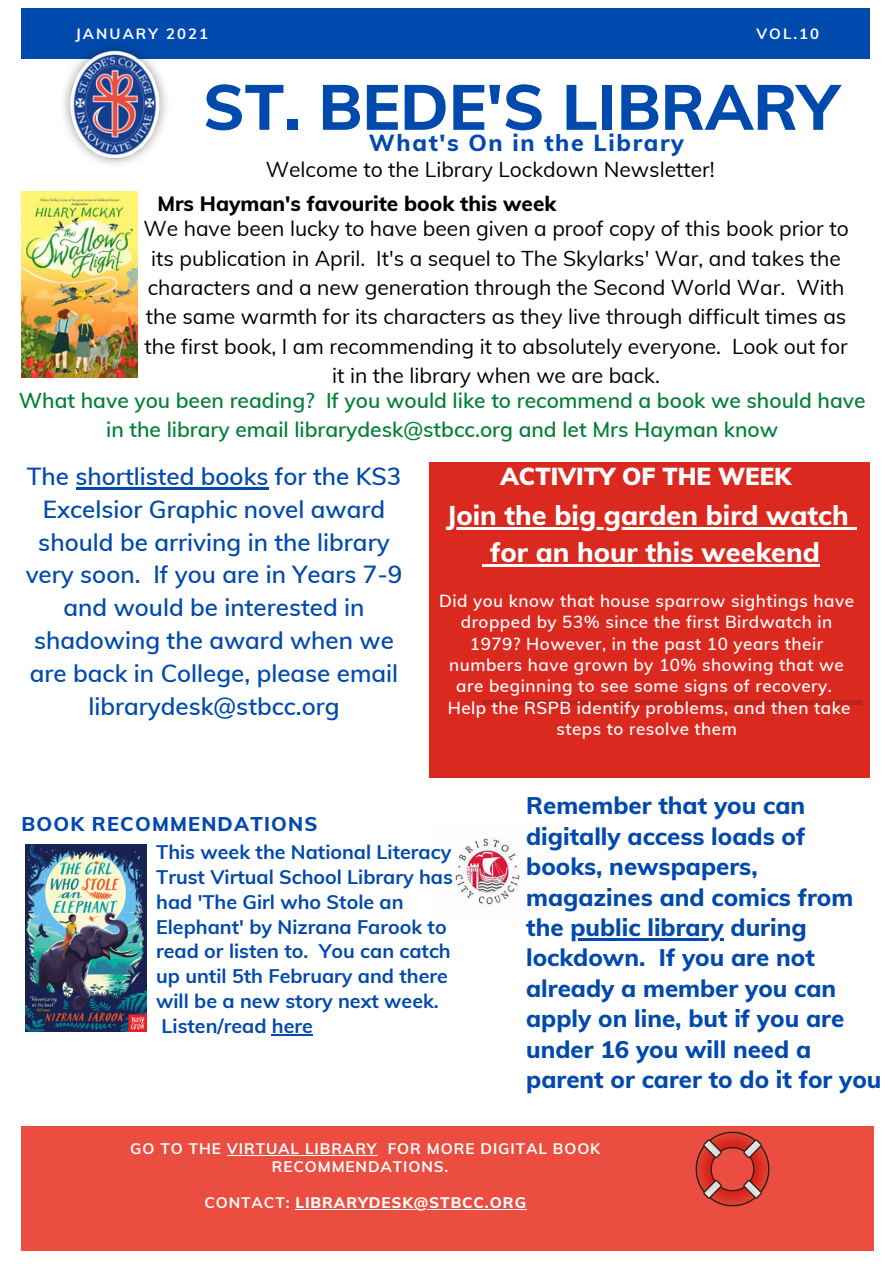
<style>
.page{position:relative;width:894px;height:1264px;background:#fff}
.page>*{position:absolute;margin:0;border:0;box-sizing:border-box;transform-origin:0 0}
.t1{font:800 63px "Muli";color:#004aad}
.t2{font:800 27.15px/37.2px "Muli";color:#fff;text-align:center}
.t3{font:600 24.15px/32.8px "Muli";color:#004aad;text-align:center}
.t4{font:800 24px/30.5px "Muli";color:#004aad}
.t5{font:900 24px "Muli";color:#fff}
.t6{font:800 23.25px "Muli";letter-spacing:.07em;color:#004aad}
.t7{font:21px/29.2px "Muli";color:#000;text-align:center}
.t8{font:600 21px/29.2px "Muli";color:#008037;text-align:center}
.t9{font:800 20.7px "Muli";color:#000}
.t10{font:800 19.8px "Muli";letter-spacing:.06em;color:#004aad}
.t11{font:700 19.65px/24.8px "Muli";color:#004aad}
.t12{font:600 17.1px/21.5px "Muli";letter-spacing:.03em;color:#fff;text-align:center}
.t13{font:700 15.3px/18.1px "Muli";letter-spacing:.06em;color:#fff}
.t14{font:800 15.3px "Muli";letter-spacing:.06em;color:#fff}
.t15{font:700 14.85px "Muli";letter-spacing:.14em;color:#fff}
.s1{font-weight:700}
</style>
<div class="page">
<div style="left:21px;top:9px;width:848px;height:50px;background:#004aad"></div>
<div style="left:21px;top:1126px;width:852px;height:125px;background:#eb4e41"></div>
<img style="left:695px;top:1131px;width:75px;height:76px">
<div style="left:429px;top:462px;width:440px;height:315px;background:#dc2920"></div>
<div style="left:482px;top:700px;width:380px;height:5px;background:#bc231b"></div>
<img style="left:63px;top:45px;width:103px;height:120px">
<img style="left:455px;top:837px;width:65px;height:68px">
<img style="left:25px;top:844px;width:122px;height:187px">
<img style="left:21px;top:191px;width:116px;height:186px">
<hr style="left:227px;top:1154px;width:150px;height:1px;background:#fff">
<hr style="left:295px;top:1209px;width:232px;height:1px;background:#fff">
<hr style="left:272px;top:1033px;width:41px;height:2px;background:#004aad">
<hr style="left:570px;top:938px;width:153px;height:2px;background:#004aad">
<hr style="left:75px;top:487px;width:193px;height:2px;background:#004aad">
<hr style="left:446px;top:527px;width:402px;height:2px;background:#fff">
<svg style="left:848px;top:527px;width:8px;height:2px"></svg>
<svg style="left:482px;top:564px;width:8px;height:2px"></svg>
<hr style="left:490px;top:564px;width:329px;height:2px;background:#fff">
<p class="t15" style="left:75px;top:24px;width:134px">JANUARY 2021</p>
<p class="t15" style="left:756px;top:24px;width:64px">VOL.10</p>
<p class="t1" style="left:203px;top:66px;width:636px">ST. BEDE'S LIBRARY</p>
<p class="t6" style="left:369px;top:128px;width:316px">What's On in the Library</p>
<p class="t7" style="left:266px;top:154px;width:450px">Welcome to the Library Lockdown Newsletter!</p>
<p class="t9" style="left:157px;top:190px;width:400px">Mrs Hayman's favourite book this week</p>
<p class="t7" style="left:143px;top:214px;width:706px">We have been lucky to have been given a proof copy of this book prior to its publication in April. It's a sequel to The Skylarks' War, and takes the characters and a new generation through the Second World War. With the same warmth for its characters as they live through difficult times as the first book, I am recommending it to absolutely everyone. Look out for it in the library when we are back.</p>
<p class="t8" style="left:19px;top:385px;width:848px">What have you been reading? If you would like to recommend a book we should have in the library email librarydesk@stbcc.org and let Mrs Hayman know</p>
<p class="t3" style="left:26px;top:459px;width:378px">The shortlisted books for the KS3<br>Excelsior Graphic novel award should be arriving in the library very soon. If you are in Years 7-9 and would be interested in shadowing the award when we are back in College, please email librarydesk@stbcc.org</p>
<p class="t5" style="left:500px;top:460px;width:292px">ACTIVITY OF THE WEEK</p>
<p class="t2" style="left:446px;top:496px;width:404px">Join the big garden bird watch for an hour this weekend</p>
<p class="t12" style="left:439px;top:589px;width:416px">Did you know that house sparrow sightings have dropped by 53% since the first Birdwatch in 1979? However, in the past 10 years their numbers have grown by 10% showing that we are beginning to see some signs of recovery.<br>Help the RSPB identify problems, and then take steps to resolve them</p>
<p class="t10" style="left:21px;top:811px;width:297px">BOOK RECOMMENDATIONS</p>
<p class="t11" style="left:156px;top:839px;width:298px">This week the National Literacy<br>Trust Virtual School Library has had 'The Girl who Stole an<br>Elephant' by Nizrana Farook to read or listen to. You can catch up until 5th February and there will be a new story next week.<br>Listen/read here</p>
<p class="t4" style="left:526px;top:790px;width:357px">Remember that you can digitally access loads of books, newspapers, magazines and comics from the public library during lockdown. If you are not already a member you can apply on line, but if you are under 16 you will need a parent or carer to do it for you</p>
<p class="t13" style="left:272px;top:1138px;width:330px;text-indent:-142px">GO TO THE VIRTUAL LIBRARY FOR MORE DIGITAL BOOK<br>RECOMMENDATIONS.</p>
<p class="t14" style="left:204px;top:1192px;width:323px"><span class="s1">CONTACT:</span> LIBRARYDESK@STBCC.ORG</p>
</div>
